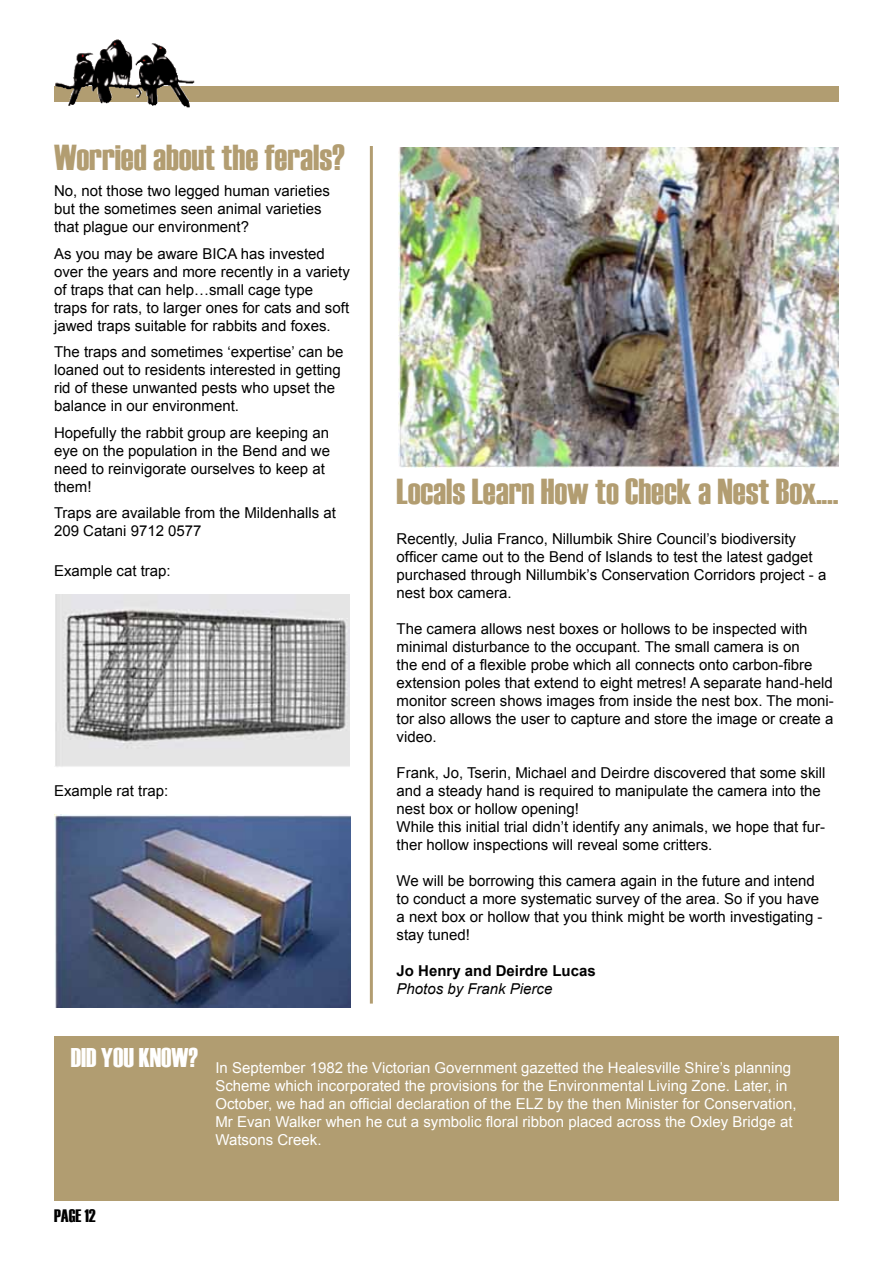
<style>
.page{position:relative;width:893px;height:1263px;background:#fff}
.page>*{position:absolute;margin:0;border:0;box-sizing:border-box;transform-origin:0 0}
.t1{font:36px "Haettenschweiler";color:#b29d71}
.t2{font:18px "Haettenschweiler";color:#000}
.t3{font:15px/18px "Arial";color:#000}
.t4{font:15px/18px "Arial";color:#fff}
.t5{font:700 15px "Arial";color:#000}
.t6{font:italic 15px "Arial";color:#000}
</style>
<div class="page">
<div style="left:54px;top:86px;width:785px;height:15px;background:#b19d71"></div>
<img style="left:54px;top:39px;width:88px;height:67px">
<img style="left:55px;top:594px;width:295px;height:173px">
<img style="left:54px;top:814px;width:297px;height:194px">
<img style="left:399px;top:147px;width:440px;height:321px">
<hr style="left:370px;top:146px;width:3px;height:857px;background:#b29d71">
<div style="left:54px;top:1036px;width:785px;height:164px;background:#b19d71"></div>
<h1 class="t1" style="left:54px;top:137px;width:292px">Worried about the ferals?</h1>
<p class="t3" style="left:54px;top:182px;width:277px">No, not those two legged human varieties but the sometimes seen animal varieties that plague our environment?</p>
<p class="t3" style="left:54px;top:245px;width:297px">As you may be aware BICA has invested over the years and more recently in a variety of traps that can help…small cage type traps for rats, to larger ones for cats and soft jawed traps suitable for rabbits and foxes.</p>
<p class="t3" style="left:54px;top:343px;width:291px">The traps and sometimes ‘expertise’ can be loaned out to residents interested in getting rid of these unwanted pests who upset the balance in our environment.</p>
<p class="t3" style="left:54px;top:424px;width:278px">Hopefully the rabbit group are keeping an eye on the population in the Bend and we need to reinvigorate ourselves to keep at them!</p>
<p class="t3" style="left:54px;top:504px;width:284px">Traps are available from the Mildenhalls at<br>209 Catani 9712 0577</p>
<p class="t3" style="left:54px;top:562px;width:118px">Example cat trap:</p>
<p class="t3" style="left:54px;top:782px;width:116px">Example rat trap:</p>
<h1 class="t1" style="left:396px;top:471px;width:443px">Locals Learn How to Check a Nest Box....</h1>
<p class="t3" style="left:396px;top:530px;width:431px">Recently, Julia Franco, Nillumbik Shire Council’s biodiversity officer came out to the Bend of Islands to test the latest gadget purchased through Nillumbik’s Conservation Corridors project - a nest box camera.</p>
<p class="t3" style="left:396px;top:620px;width:439px">The camera allows nest boxes or hollows to be inspected with minimal disturbance to the occupant. The small camera is on<br>the end of a flexible probe which all connects onto carbon-fibre extension poles that extend to eight metres! A separate hand-held monitor screen shows images from inside the nest box. The moni&shy;tor also allows the user to capture and store the image or create a video.</p>
<p class="t3" style="left:396px;top:764px;width:431px">Frank, Jo, Tserin, Michael and Deirdre discovered that some skill and a steady hand is required to manipulate the camera into the nest box or hollow opening!<br>While this initial trial didn’t identify any animals, we hope that fur&shy;ther hollow inspections will reveal some critters.</p>
<p class="t3" style="left:396px;top:872px;width:428px">We will be borrowing this camera again in the future and intend to conduct a more systematic survey of the area. So if you have a next box or hollow that you think might be worth investigating - stay tuned!</p>
<p class="t5" style="left:396px;top:961px;width:201px">Jo Henry and Deirdre Lucas</p>
<p class="t6" style="left:396px;top:979px;width:157px">Photos by Frank Pierce</p>
<p class="t4" style="left:215px;top:1058px;width:583px;text-indent:-145px"><sup>DID</sup> <sup>YOU</sup> <sup>KNOW?</sup> In September 1982 the Victorian Government gazetted the Healesville Shire’s planning Scheme which incorporated the provisions for the Environmental Living Zone. Later, in October, we had an official declaration of the ELZ by the then Minister for Conservation, Mr Evan Walker when he cut a symbolic floral ribbon placed across the Oxley Bridge at Watsons Creek.</p>
<p class="t2" style="left:54px;top:1205px;width:43px">PAGE 12</p>
</div>
